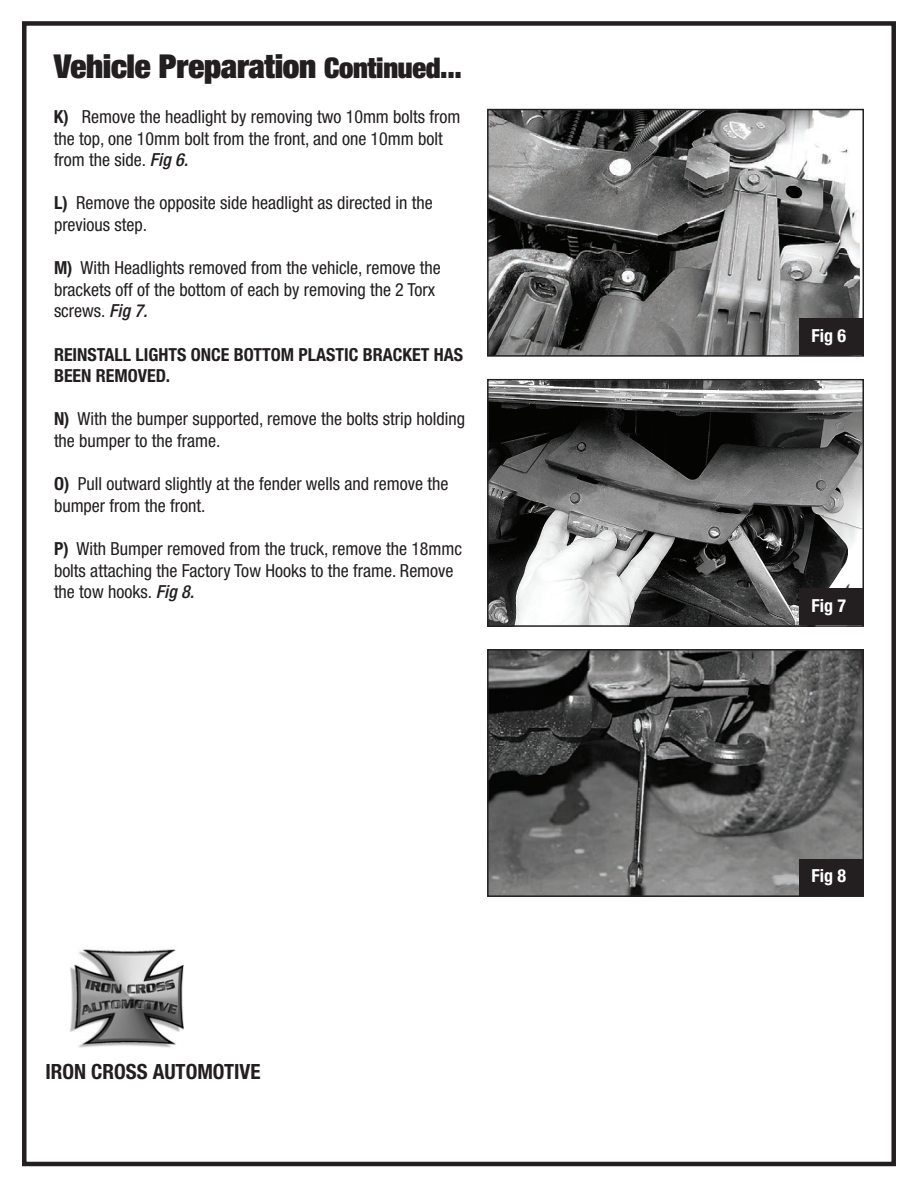
<style>
.page{position:relative;width:918px;height:1188px;background:#fff}
.page>*{position:absolute;margin:0;border:0;box-sizing:border-box;transform-origin:0 0}
.t1{font:900 condensed 33px "Helvetica Neue LT Std";letter-spacing:-.01em;color:#231f20}
.t2{font:700 condensed 21px "Helvetica Neue LT Std";color:#231f20}
.t3{font:condensed 18px/21.6px "Helvetica Neue LT Std";color:#231f20}
.t4{font:700 condensed 18px/21.6px "Helvetica Neue LT Std";color:#231f20}
.t5{font:700 condensed 18px "Helvetica Neue LT Std";color:#fff}
.s1{font-size:28.5px}
.s2{font-weight:700}
.s3{font-weight:500;font-style:italic}
</style>
<div class="page">
<div style="left:22px;top:21px;width:874px;height:1145px;border:4px solid #231f20"></div>
<img style="left:490px;top:112px;width:371px;height:242px">
<div style="left:487px;top:109px;width:377px;height:248px;border:2px solid #231f20"></div>
<div style="left:799px;top:318px;width:63px;height:37px;background:#231f20"></div>
<img style="left:490px;top:382px;width:371px;height:242px">
<div style="left:487px;top:379px;width:377px;height:248px;border:2px solid #231f20"></div>
<div style="left:799px;top:589px;width:63px;height:36px;background:#231f20"></div>
<img style="left:490px;top:652px;width:371px;height:242px">
<div style="left:487px;top:649px;width:377px;height:248px;border:2px solid #231f20"></div>
<div style="left:799px;top:859px;width:63px;height:36px;background:#231f20"></div>
<img style="left:70px;top:949px;width:114px;height:99px">
<h1 class="t1" style="left:54px;top:45px;width:409px">Vehicle Preparation <span class="s1">Continued...</span></h1>
<p class="t3" style="left:54px;top:106px;width:408px"><span class="s2">K)</span> Remove the headlight by removing two 10mm bolts from the top, one 10mm bolt from the front, and one 10mm bolt from the side. <span class="s3">Fig 6.</span></p>
<p class="t3" style="left:54px;top:192px;width:380px"><span class="s2">L)</span> Remove the opposite side headlight as directed in the previous step.</p>
<p class="t3" style="left:54px;top:257px;width:388px"><span class="s2">M)</span> With Headlights removed from the vehicle, remove the brackets off of the bottom of each by removing the 2 Torx screws. <span class="s3">Fig 7.</span></p>
<p class="t4" style="left:54px;top:343px;width:411px">REINSTALL LIGHTS ONCE BOTTOM PLASTIC BRACKET HAS<br>BEEN REMOVED.</p>
<p class="t3" style="left:54px;top:408px;width:413px"><span class="s2">N)</span> With the bumper supported, remove the bolts strip holding the bumper to the frame.</p>
<p class="t3" style="left:54px;top:473px;width:396px"><span class="s2">O)</span> Pull outward slightly at the fender wells and remove the bumper from the front.</p>
<p class="t3" style="left:54px;top:538px;width:410px"><span class="s2">P)</span> With Bumper removed from the truck, remove the 18mmc bolts attaching the Factory Tow Hooks to the frame. Remove the tow hooks. <span class="s3">Fig 8.</span></p>
<p class="t2" style="left:45px;top:1059px;width:217px">IRON CROSS AUTOMOTIVE</p>
<p class="t5" style="left:812px;top:325px;width:36px">Fig 6</p>
<p class="t5" style="left:812px;top:595px;width:36px">Fig 7</p>
<p class="t5" style="left:812px;top:865px;width:36px">Fig 8</p>
</div>
